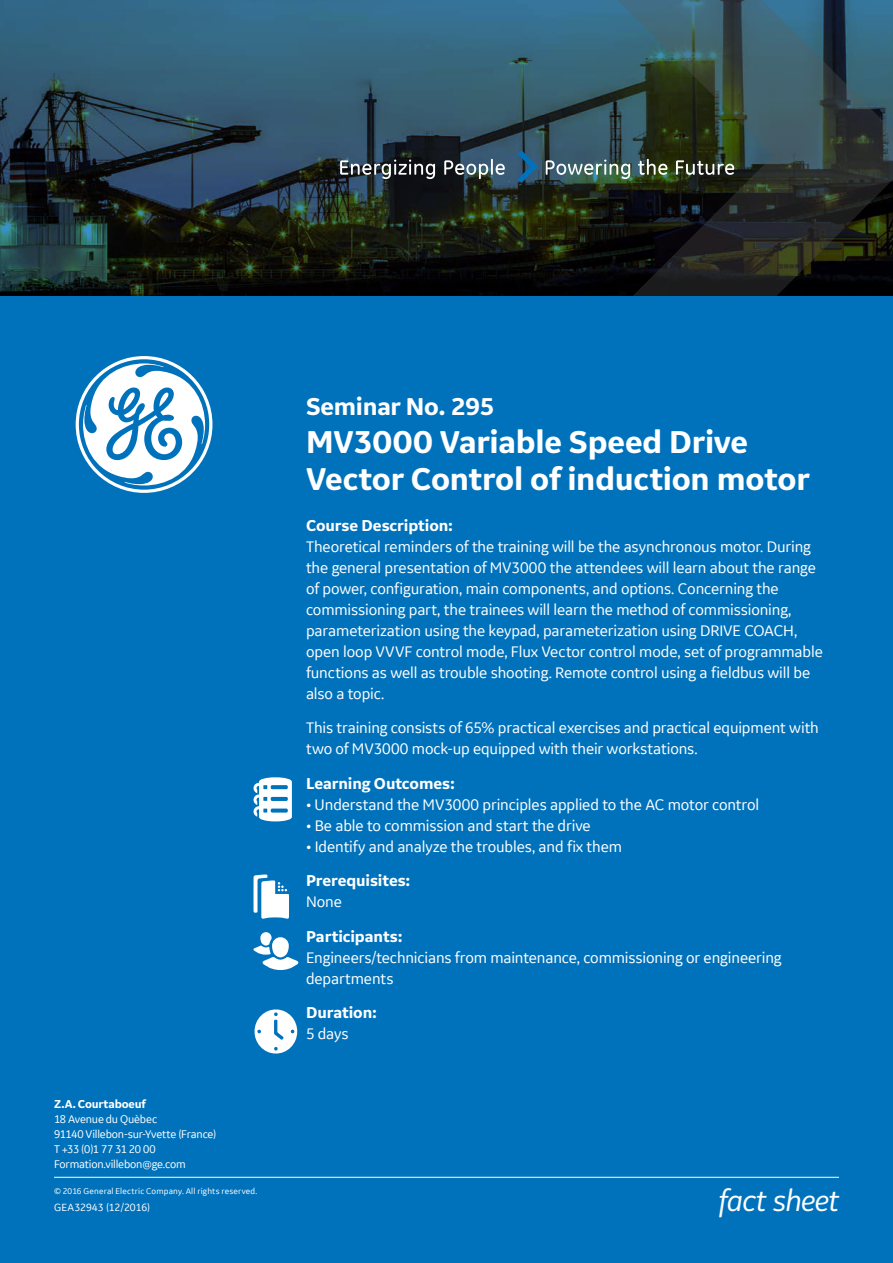
<style>
.page{position:relative;width:893px;height:1263px;background:#fff}
.page>*{position:absolute;margin:0;border:0;box-sizing:border-box;transform-origin:0 0}
.t1{font:700 33px/37.5px "GE Inspira Sans";letter-spacing:-.005em;color:#fff}
.t2{font:italic 31.5px "GE Inspira Sans";letter-spacing:-.025em;color:#fff}
.t3{font:700 25.5px "GE Inspira Sans";letter-spacing:-.015em;color:#fff}
.t4{font:16.5px/21px "GE Inspira Sans";letter-spacing:-.01em;color:#fff}
.t5{font:700 16.5px "GE Inspira Sans";letter-spacing:-.005em;color:#fff}
.t6{font:12px/15px "GE Inspira Sans";letter-spacing:-.015em;color:#fff}
.t7{font:700 12px "GE Inspira Sans";letter-spacing:-.015em;color:#fff}
.t8{font:11.25px "GE Inspira Sans";letter-spacing:.005em;color:#fff}
.t9{font:9px "GE Inspira Sans";letter-spacing:.02em;color:#fff}
</style>
<div class="page">
<svg style="left:0;top:0;width:538px;height:297px;background:#26424e"></svg>
<svg style="left:538px;top:0;width:355px;height:297px;background:#293c3f"></svg>
<div style="left:0;top:297px;width:893px;height:966px;background:#0072bc"></div>
<hr style="left:54px;top:1177px;width:785px;height:1px;background:#fff">
<svg style="left:253px;top:777px;width:39px;height:44px"></svg>
<svg style="left:253px;top:874px;width:36px;height:45px"></svg>
<svg style="left:253px;top:932px;width:46px;height:38px"></svg>
<svg style="left:254px;top:1009px;width:44px;height:45px"></svg>
<img style="left:340px;top:150px;width:394px;height:33px">
<svg style="left:76px;top:356px;width:136px;height:137px"></svg>
<p class="t7" style="left:54px;top:1097px;width:93px">Z.A. Courtaboeuf</p>
<p class="t6" style="left:54px;top:1111px;width:164px">18 Avenue du Quèbec<br>91140 Villebon-sur-Yvette (France)<br>T +33 (0)1 77 31 20 00<br>Formation.villebon@ge.com</p>
<p class="t9" style="left:54px;top:1186px;width:205px">© 2016 General Electric Company. All rights reserved.</p>
<p class="t8" style="left:54px;top:1200px;width:98px">GEA32943 (12/2016)</p>
<h3 class="t3" style="left:306px;top:391px;width:190px">Seminar No. 295</h3>
<h1 class="t1" style="left:306px;top:422px;width:505px">MV3000 Variable Speed Drive<br>Vector Control of induction motor</h1>
<p class="t5" style="left:306px;top:515px;width:149px">Course Description:</p>
<p class="t4" style="left:306px;top:535px;width:518px">Theoretical reminders of the training will be the asynchronous motor. During the general presentation of MV3000 the attendees will learn about the range of power, configuration, main components, and options. Concerning the commissioning part, the trainees will learn the method of commissioning, parameterization using the keypad, parameterization using DRIVE COACH, open loop VVVF control mode, Flux Vector control mode, set of programmable functions as well as trouble shooting. Remote control using a fieldbus will be also a topic.</p>
<p class="t4" style="left:306px;top:717px;width:514px">This training consists of 65% practical exercises and practical equipment with two of MV3000 mock-up equipped with their workstations.</p>
<p class="t5" style="left:306px;top:773px;width:150px">Learning Outcomes:</p>
<p class="t4" style="left:306px;top:793px;width:455px">• Understand the MV3000 principles applied to the AC motor control</p>
<p class="t4" style="left:306px;top:814px;width:286px">• Be able to commission and start the drive</p>
<p class="t4" style="left:306px;top:835px;width:318px">• Identify and analyze the troubles, and fix them</p>
<p class="t5" style="left:306px;top:871px;width:106px">Prerequisites:</p>
<p class="t4" style="left:306px;top:891px;width:37px">None</p>
<p class="t5" style="left:306px;top:926px;width:98px">Participants:</p>
<p class="t4" style="left:306px;top:946px;width:477px">Engineers/technicians from maintenance, commissioning or engineering departments</p>
<p class="t5" style="left:306px;top:1003px;width:72px">Duration:</p>
<p class="t4" style="left:306px;top:1023px;width:44px">5 days</p>
<h2 class="t2" style="left:719px;top:1181px;width:122px">fact sheet</h2>
</div>
